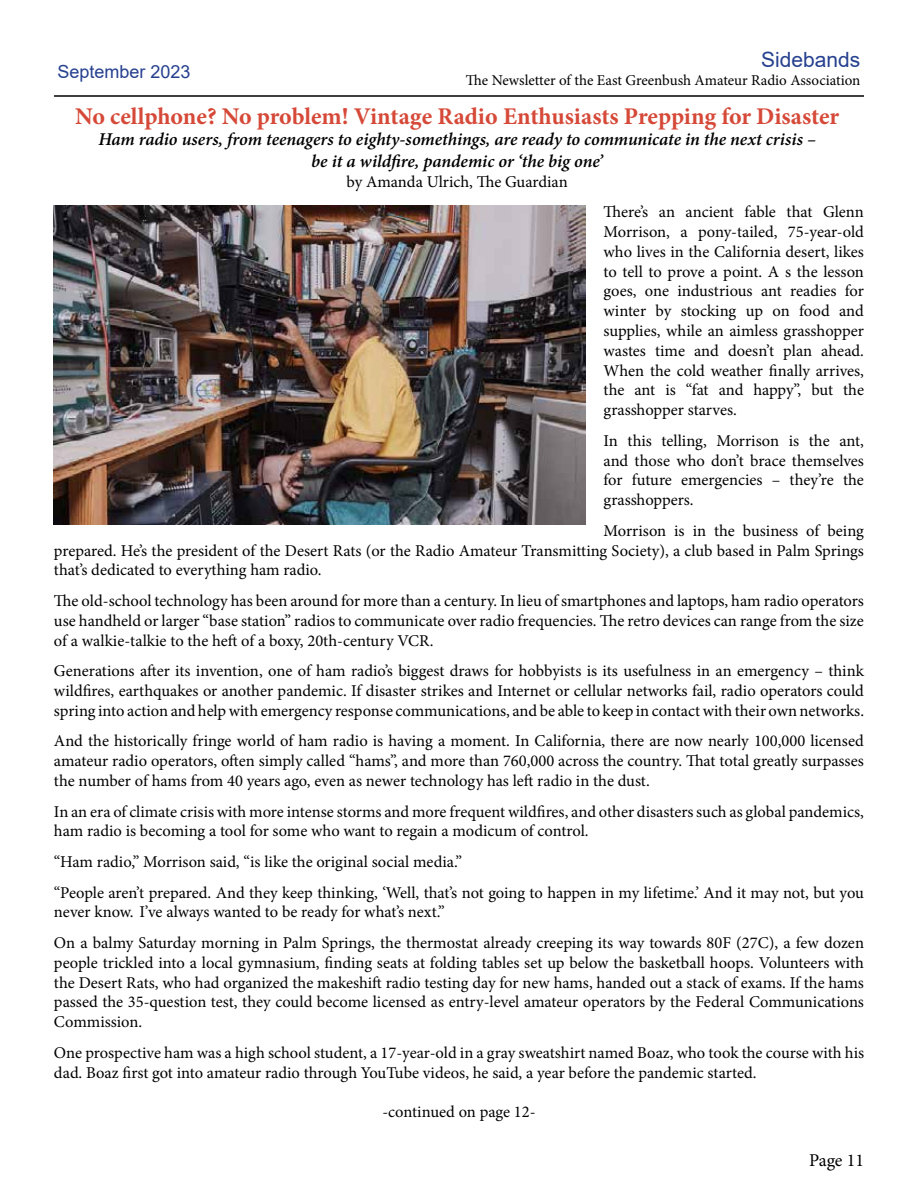
<style>
.page{position:relative;width:918px;height:1188px;background:#fff}
.page>*{position:absolute;margin:0;border:0;box-sizing:border-box;transform-origin:0 0}
.t1{font:700 24px "Minion Pro";letter-spacing:-.005em;color:#d64938}
.t2{font:21px "Arial";color:#25408f}
.t3{font:italic 600 18px/21.6px "Minion Pro";letter-spacing:-.005em;color:#000;text-align:center}
.t4{font:18px "Arial";color:#25408f}
.t5{font:18px "Minion Pro";letter-spacing:-.005em;color:#000}
.t6{font:16.5px/19.8px "Minion Pro";color:#000;text-align:justify}
.t7{font:15px "Minion Pro";letter-spacing:-.005em;color:#000}
</style>
<div class="page">
<hr style="left:54px;top:95px;width:810px;height:2px;background:#000">
<img style="left:54px;top:205px;width:532px;height:319px">
<p class="t4" style="left:58px;top:59px;width:135px">September 2023</p>
<p class="t2" style="left:761px;top:45px;width:101px">Sidebands</p>
<p class="t7" style="left:466px;top:70px;width:396px">The Newsletter of the East Greenbush Amateur Radio Association</p>
<h1 class="t1" style="left:75px;top:99px;width:765px">No cellphone? No problem! Vintage Radio Enthusiasts Prepping for Disaster</h1>
<p class="t3" style="left:98px;top:129px;width:719px">Ham radio users, from teenagers to eighty-somethings, are ready to communicate in the next crisis – be it a wildfire, pandemic or ‘the big one’</p>
<p class="t6" style="left:347px;top:172px;width:223px">by Amanda Ulrich, The Guardian</p>
<p class="t6" style="left:604px;top:202px;width:262px">There’s an ancient fable that Glenn Morrison, a pony-tailed, 75-year-old who lives in the California desert, likes to tell to prove a point. A s the lesson goes, one industrious ant readies for winter by stocking up on food and supplies, while an aimless grasshopper wastes time and doesn’t plan ahead.<br>When the cold weather finally arrives, the ant is “fat and happy”, but the grasshopper starves.</p>
<p class="t6" style="left:604px;top:431px;width:262px">In this telling, Morrison is the ant, and those who don’t brace themselves for future emergencies – they’re the grasshoppers.</p>
<p class="t6" style="left:54px;top:521px;width:812px;text-indent:550px">Morrison is in the business of being prepared. He’s the president of the Desert Rats (or the Radio Amateur Transmitting Society), a club based in Palm Springs that’s dedicated to everything ham radio.</p>
<p class="t6" style="left:54px;top:591px;width:811px">The old-school technology has been around for more than a century. In lieu of smartphones and laptops, ham radio operators use handheld or larger “base station” radios to communicate over radio frequencies. The retro devices can range from the size of a walkie-talkie to the heft of a boxy, 20th-century VCR.</p>
<p class="t6" style="left:54px;top:661px;width:812px">Generations after its invention, one of ham radio’s biggest draws for hobbyists is its usefulness in an emergency – think wildfires, earthquakes or another pandemic. If disaster strikes and Internet or cellular networks fail, radio operators could spring into action and help with emergency response communications, and be able to keep in contact with their own networks.</p>
<p class="t6" style="left:54px;top:731px;width:811px">And the historically fringe world of ham radio is having a moment. In California, there are now nearly 100,000 licensed amateur radio operators, often simply called “hams”, and more than 760,000 across the country. That total greatly surpasses the number of hams from 40 years ago, even as newer technology has left radio in the dust.</p>
<p class="t6" style="left:54px;top:802px;width:812px">In an era of climate crisis with more intense storms and more frequent wildfires, and other disasters such as global pandemics, ham radio is becoming a tool for some who want to regain a modicum of control.</p>
<p class="t6" style="left:54px;top:847px;width:812px;line-height:30.6px">“Ham radio,” Morrison said, “is like the original social media.”<br>“People aren’t prepared. And they keep thinking, ‘Well, that’s not going to happen in my lifetime.’ And it may not, but you</p>
<p class="t6" style="left:54px;top:897px;width:812px;line-height:30.6px">never know. I’ve always wanted to be ready for what’s next.”<br>On a balmy Saturday morning in Palm Springs, the thermostat already creeping its way towards 80F (27C), a few dozen</p>
<p class="t6" style="left:54px;top:953px;width:812px">people trickled into a local gymnasium, finding seats at folding tables set up below the basketball hoops. Volunteers with the Desert Rats, who had organized the makeshift radio testing day for new hams, handed out a stack of exams. If the hams passed the 35-question test, they could become licensed as entry-level amateur operators by the Federal Communications Commission.</p>
<p class="t6" style="left:54px;top:1043px;width:812px">One prospective ham was a high school student, a 17-year-old in a gray sweatshirt named Boaz, who took the course with his dad. Boaz first got into amateur radio through YouTube videos, he said, a year before the pandemic started.</p>
<p class="t6" style="left:382px;top:1102px;width:155px">-continued on page 12-</p>
<p class="t5" style="left:809px;top:1148px;width:56px">Page 11</p>
</div>
